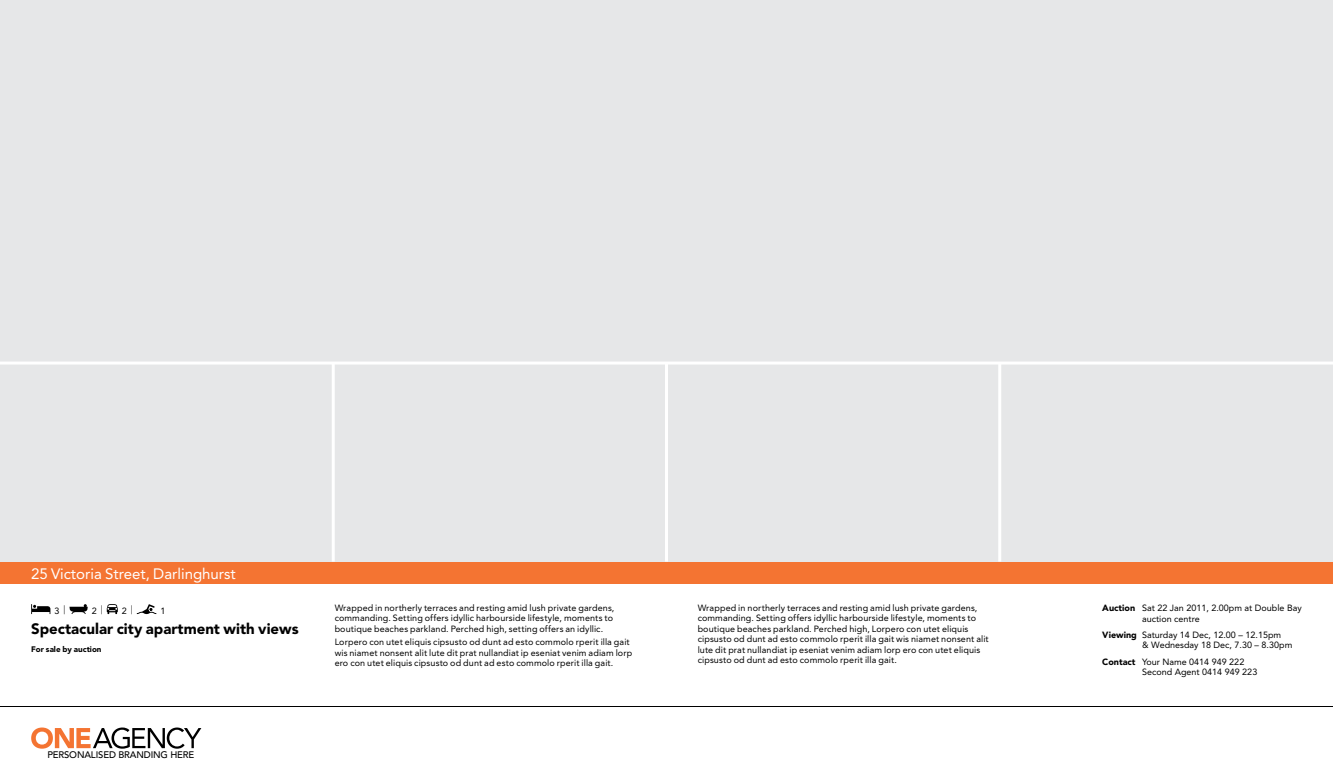
<style>
.page{position:relative;width:1333px;height:780px;background:#fff}
.page>*{position:absolute;margin:0;border:0;box-sizing:border-box;transform-origin:0 0}
.t1{font:900 15px "Avenir";color:#000}
.t2{font:15px "Avenir";color:#fff}
.t3{font:500 9.5px "Avenir";letter-spacing:-.015em;color:#000}
.t4{font:9px/10.5px "Avenir";letter-spacing:.01em;color:#000}
.t5{font:900 8px "Avenir";color:#000}
.s1{font-weight:900}
</style>
<div class="page">
<svg style="left:31px;top:604px;width:19px;height:10px"></svg>
<svg style="left:69px;top:604px;width:19px;height:10px"></svg>
<svg style="left:107px;top:604px;width:11px;height:10px"></svg>
<svg style="left:137px;top:604px;width:19px;height:10px"></svg>
<svg style="left:31px;top:727px;width:170px;height:21px"></svg>
<hr style="left:0;top:706px;width:1332px;height:1px;background:#000">
<div style="left:0;top:561px;width:1332px;height:23px;background:#f47432"></div>
<div style="left:0;top:363px;width:333px;height:198px;background:#e6e7e8"></div>
<div style="left:0;top:0;width:1332px;height:363px;background:#e6e7e8"></div>
<div style="left:666px;top:363px;width:333px;height:198px;background:#e6e7e8"></div>
<div style="left:333px;top:363px;width:333px;height:198px;background:#e6e7e8"></div>
<div style="left:999px;top:363px;width:333px;height:198px;background:#e6e7e8"></div>
<hr style="left:332px;top:363px;width:3px;height:198px;background:#fff">
<hr style="left:998px;top:363px;width:3px;height:198px;background:#fff">
<hr style="left:665px;top:363px;width:3px;height:198px;background:#fff">
<hr style="left:0;top:361px;width:1332px;height:3px;background:#fff">
<h1 class="t2" style="left:31px;top:564px;width:206px">25 Victoria Street, Darlinghurst</h1>
<p class="t4" style="left:54px;top:605px;width:13px">3 <sup>|</sup></p>
<p class="t4" style="left:92px;top:605px;width:13px">2 <sup>|</sup></p>
<p class="t4" style="left:122px;top:605px;width:13px">2 <sup>|</sup></p>
<p class="t4" style="left:160px;top:605px;width:7px">1</p>
<h1 class="t1" style="left:31px;top:620px;width:269px">Spectacular city apartment with views</h1>
<p class="t5" style="left:31px;top:644px;width:72px">For sale by auction</p>
<p class="t3" style="left:47px;top:749px;width:148px">PERSONALISED BRANDING HERE</p>
<p class="t4" style="left:334px;top:602px;width:281px">Wrapped in northerly terraces and resting amid lush private gardens, commanding. Setting offers idyllic harbourside lifestyle, moments to boutique beaches parkland. Perched high, setting offers an idyllic.</p>
<p class="t4" style="left:334px;top:637px;width:299px">Lorpero con utet eliquis cipsusto od dunt ad esto commolo rperit illa gait wis niamet nonsent alit lute dit prat nullandiat ip eseniat venim adiam lorp ero con utet eliquis cipsusto od dunt ad esto commolo rperit illa gait.</p>
<p class="t4" style="left:697px;top:602px;width:292px">Wrapped in northerly terraces and resting amid lush private gardens, commanding. Setting offers idyllic harbourside lifestyle, moments to boutique beaches parkland. Perched high, Lorpero con utet eliquis cipsusto od dunt ad esto commolo rperit illa gait wis niamet nonsent alit lute dit prat nullandiat ip eseniat venim adiam lorp ero con utet eliquis cipsusto od dunt ad esto commolo rperit illa gait.</p>
<p class="t4" style="left:1141px;top:603px;width:161px;text-indent:-40px"><span class="s1">Auction</span> Sat 22 Jan 2011, 2.00pm at Double Bay auction centre</p>
<p class="t4" style="left:1141px;top:629px;width:152px;text-indent:-40px"><span class="s1">Viewing</span> Saturday 14 Dec, 12.00 – 12.15pm<br>&amp; Wednesday 18 Dec, 7.30 – 8.30pm</p>
<p class="t4" style="left:1141px;top:656px;width:117px;text-indent:-40px"><span class="s1">Contact</span> Your Name 0414 949 222<br>Second Agent 0414 949 223</p>
</div>
